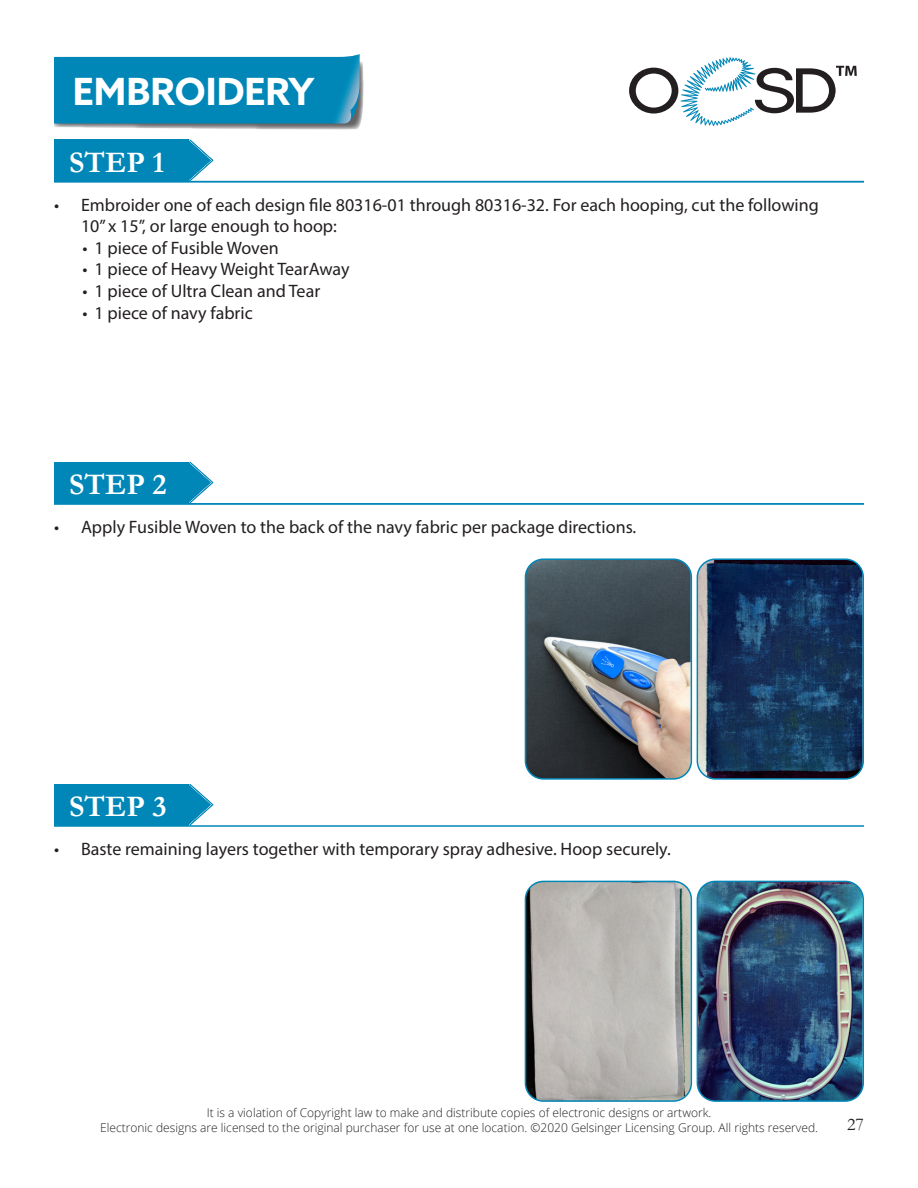
<style>
.page{position:relative;width:918px;height:1188px;background:#fff}
.page>*{position:absolute;margin:0;border:0;box-sizing:border-box;transform-origin:0 0}
.t1{font:700 37.5px "Azo Sans";color:#fff}
.t2{font:700 30px "Garamond";color:#fff}
.t3{font:18px/21.6px "Myriad Pro";color:#231f20}
.t4{font:18px "Garamond";color:#231f20}
.t5{font:300 12px "Open Sans";color:#231f20}
</style>
<div class="page">
<svg style="left:629px;top:57px;width:228px;height:69px"></svg>
<hr style="left:54px;top:825px;width:810px;height:2px;background:#0087b8">
<div style="left:54px;top:784px;width:134px;height:41px;background:#0087b8"></div>
<svg style="left:188px;top:784px;width:25px;height:41px"></svg>
<div style="left:54px;top:462px;width:134px;height:41px;background:#0087b8"></div>
<svg style="left:188px;top:462px;width:25px;height:41px"></svg>
<hr style="left:54px;top:503px;width:810px;height:2px;background:#0087b8">
<div style="left:54px;top:140px;width:134px;height:41px;background:#0087b8"></div>
<svg style="left:188px;top:140px;width:25px;height:41px"></svg>
<hr style="left:54px;top:181px;width:810px;height:1px;background:#0087b8">
<img style="left:698px;top:561px;width:163px;height:216px">
<div style="left:697px;top:558px;width:167px;height:222px;border:2px solid #0087b8;border-radius:18px"></div>
<svg style="left:54px;top:54px;width:310px;height:76px;background:#1c8fb9"></svg>
<img style="left:526px;top:561px;width:165px;height:216px">
<div style="left:525px;top:558px;width:167px;height:222px;border:2px solid #0087b8;border-radius:18px"></div>
<img style="left:698px;top:881px;width:165px;height:220px">
<div style="left:697px;top:881px;width:167px;height:221px;border:2px solid #0087b8;border-radius:18px"></div>
<img style="left:526px;top:881px;width:165px;height:220px">
<div style="left:525px;top:881px;width:167px;height:221px;border:2px solid #0087b8;border-radius:18px"></div>
<p class="t1" style="left:73px;top:67px;width:243px">EMBROIDERY</p>
<p class="t2" style="left:69px;top:142px;width:97px">STEP 1</p>
<p class="t2" style="left:152px;top:142px;width:22px">X</p>
<p class="t3" style="left:81px;top:193px;width:739px;text-indent:-27px">• Embroider one of each design file 80316-01 through 80316-32. For each hooping, cut the following<br>10” x 15”, or large enough to hoop:</p>
<p class="t3" style="left:82px;top:237px;width:198px">• 1 piece of Fusible Woven</p>
<p class="t3" style="left:82px;top:258px;width:269px">• 1 piece of Heavy Weight TearAway</p>
<p class="t3" style="left:82px;top:280px;width:239px">• 1 piece of Ultra Clean and Tear</p>
<p class="t3" style="left:82px;top:301px;width:172px">• 1 piece of navy fabric</p>
<p class="t2" style="left:69px;top:464px;width:99px">STEP 2</p>
<p class="t2" style="left:152px;top:464px;width:22px">X</p>
<p class="t3" style="left:54px;top:516px;width:584px">• Apply Fusible Woven to the back of the navy fabric per package directions.</p>
<p class="t2" style="left:69px;top:786px;width:99px">STEP 3</p>
<p class="t2" style="left:152px;top:786px;width:22px">X</p>
<p class="t3" style="left:54px;top:838px;width:618px">• Baste remaining layers together with temporary spray adhesive. Hoop securely.</p>
<p class="t5" style="left:207px;top:1105px;width:506px">It is a violation of Copyright law to make and distribute copies of electronic designs or artwork.</p>
<p class="t5" style="left:100px;top:1119px;width:719px">Electronic designs are licensed to the original purchaser for use at one location. ©2020 Gelsinger Licensing Group. All rights reserved.</p>
<p class="t4" style="left:847px;top:1112px;width:18px">27</p>
</div>
